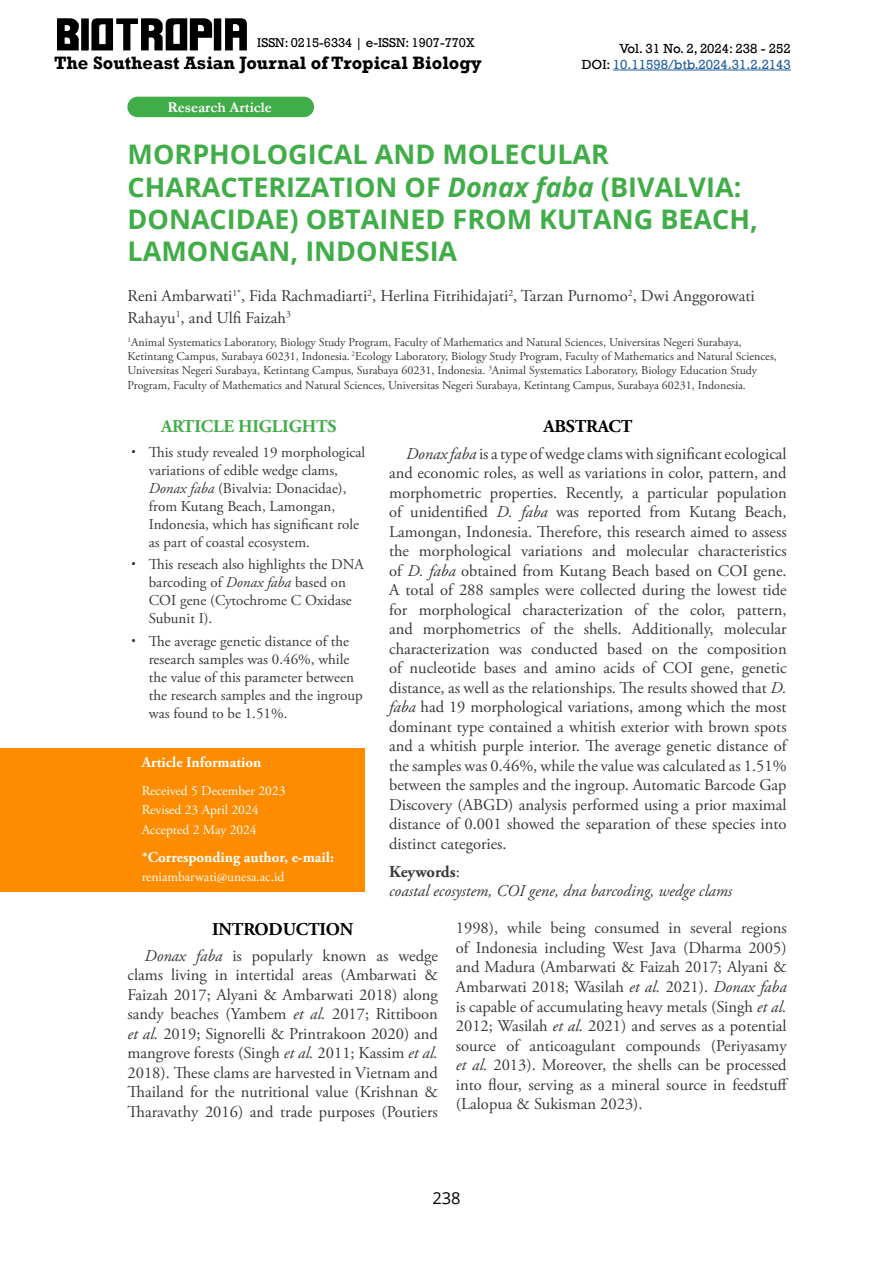
<style>
.page{position:relative;width:893px;height:1263px;background:#fff}
.page>*{position:absolute;margin:0;border:0;box-sizing:border-box;transform-origin:0 0}
.t1{font:700 27px/32.4px "Open Sans";color:#41ad49}
.t2{font:700 18.3px "Rockwell";color:#000}
.t3{font:700 18px "Adobe Garamond Pro";letter-spacing:-.01em;color:#000}
.t4{font:700 18px "Adobe Garamond Pro";letter-spacing:-.01em;color:#41ad49}
.t5{font:16.5px/19.5px "Adobe Garamond Pro";color:#3a3939;text-align:justify}
.t6{font:italic 16.5px/19.5px "Adobe Garamond Pro";color:#3a3939}
.t7{font:16.5px "Open Sans";color:#000}
.t8{font:15px/18px "Adobe Garamond Pro";color:#3a3939}
.t9{font:700 15px "Adobe Garamond Pro";color:#fff}
.t10{font:700 15px "Garamond";color:#fff}
.t11{font:13.5px/19.5px "Adobe Garamond Pro";color:#fff}
.t12{font:13.5px/16.2px "Rockwell";color:#000;text-align:right}
.t13{font:13.2px "Rockwell";color:#000}
.t14{font:12px/14.4px "Adobe Garamond Pro";color:#3a3939}
.s1{color:#215e9e}
.s2{font-style:italic}
.s3{font-family:"Roboto"}
.s4{font-weight:700;font-style:normal}
.s5{font-style:normal}
</style>
<div class="page">
<hr style="left:613px;top:70px;width:178px;height:1px;background:#215e9e">
<svg style="left:57px;top:18px;width:190px;height:33px"></svg>
<div style="left:0;top:748px;width:364px;height:144px;background:#fe8c00"></div>
<div style="left:127px;top:97px;width:187px;height:20px;background:#41ad49;border-radius:10px"></div>
<p class="t13" style="left:257px;top:35px;width:219px">ISSN: 0215-6334 | e-ISSN: 1907-770X</p>
<p class="t2" style="left:54px;top:52px;width:429px">The Southeast Asian Journal of Tropical Biology</p>
<p class="t10" style="left:167px;top:97px;width:106px">Research Article</p>
<p class="t12" style="left:582px;top:40px;width:211px">Vol. 31 No. 2, 2024: 238 - 252<br>DOI: <span class="s1">10.11598/btb.2024.31.2.2143</span></p>
<h1 class="t1" style="left:128px;top:137px;width:632px">MORPHOLOGICAL AND MOLECULAR CHARACTERIZATION OF <span class="s2">Donax faba</span> (BIVALVIA:<br>DONACIDAE) OBTAINED FROM KUTANG BEACH, LAMONGAN, INDONESIA</h1>
<p class="t5" style="left:128px;top:286px;width:629px;line-height:21.6px">Reni Ambarwati<sup>1*</sup>, Fida Rachmadiarti<sup>2</sup>, Herlina Fitrihidajati<sup>2</sup>, Tarzan Purnomo<sup>2</sup>, Dwi Anggorowati<br>Rahayu<sup>1</sup>, and Ulfi Faizah<sup>3</sup></p>
<p class="t14" style="left:128px;top:335px;width:651px"><sup>1</sup>Animal Systematics Laboratory, Biology Study Program, Faculty of Mathematics and Natural Sciences, Universitas Negeri Surabaya, Ketintang Campus, Surabaya 60231, Indonesia. <sup>2</sup>Ecology Laboratory, Biology Study Program, Faculty of Mathematics and Natural Sciences, Universitas Negeri Surabaya, Ketintang Campus, Surabaya 60231, Indonesia. <sup>3</sup>Animal Systematics Laboratory, Biology Education Study Program, Faculty of Mathematics and Natural Sciences, Universitas Negeri Surabaya, Ketintang Campus, Surabaya 60231, Indonesia.</p>
<p class="t4" style="left:161px;top:416px;width:177px">ARTICLE HIGLIGHTS</p>
<p class="t8" style="left:149px;top:444px;width:218px;text-indent:-18px"><span class="s3">•</span> This study revealed 19 morphological variations of edible wedge clams, <span class="s2">Donax faba</span> (Bivalvia: Donacidae), from Kutang Beach, Lamongan, Indonesia, which has significant role as part of coastal ecosystem.</p>
<p class="t8" style="left:149px;top:556px;width:217px;text-indent:-18px"><span class="s3">•</span> This reseach also highlights the DNA barcoding of <span class="s2">Donax faba</span> based on<br>COI gene (Cytochrome C Oxidase<br>Subunit I).</p>
<p class="t8" style="left:149px;top:632px;width:215px;text-indent:-18px"><span class="s3">•</span> The average genetic distance of the research samples was 0.46%, while the value of this parameter between the research samples and the ingroup was found to be 1.51%.</p>
<p class="t9" style="left:142px;top:753px;width:121px">Article Information</p>
<p class="t11" style="left:142px;top:781px;width:145px">Received 5 December 2023<br>Revised 23 April 2024<br>Accepted 2 May 2024</p>
<p class="t9" style="left:142px;top:848px;width:194px">*Corresponding author, e-mail:</p>
<p class="t11" style="left:142px;top:867px;width:144px">reniambarwati@unesa.ac.id</p>
<p class="t3" style="left:543px;top:416px;width:90px">ABSTRACT</p>
<p class="t5" style="left:389px;top:444px;width:399px;text-indent:17px"><span class="s2">Donax faba</span> is a type of wedge clams with significant ecological and economic roles, as well as variations in color, pattern, and morphometric properties. Recently, a particular population of unidentified <span class="s2">D. faba</span> was reported from Kutang Beach, Lamongan, Indonesia. Therefore, this research aimed to assess the morphological variations and molecular characteristics of <span class="s2">D. faba</span> obtained from Kutang Beach based on COI gene.<br>A total of 288 samples were collected during the lowest tide for morphological characterization of the color, pattern, and morphometrics of the shells. Additionally, molecular characterization was conducted based on the composition of nucleotide bases and amino acids of COI gene, genetic distance, as well as the relationships. The results showed that <span class="s2">D. faba</span> had 19 morphological variations, among which the most dominant type contained a whitish exterior with brown spots and a whitish purple interior. The average genetic distance of the samples was 0.46%, while the value was calculated as 1.51% between the samples and the ingroup. Automatic Barcode Gap Discovery (ABGD) analysis performed using a prior maximal distance of 0.001 showed the separation of these species into distinct categories.</p>
<p class="t6" style="left:389px;top:862px;width:345px"><span class="s4">Keywords</span><span class="s5">:<br></span>coastal ecosystem, COI gene, dna barcoding, wedge clams</p>
<p class="t3" style="left:212px;top:918px;width:143px">INTRODUCTION</p>
<p class="t5" style="left:128px;top:946px;width:312px;text-indent:17px"><span class="s2">Donax faba</span> is popularly known as wedge clams living in intertidal areas (Ambarwati &amp; Faizah 2017; Alyani &amp; Ambarwati 2018) along sandy beaches (Yambem <span class="s2">et al.</span> 2017; Rittiboon <span class="s2">et al.</span> 2019; Signorelli &amp; Printrakoon 2020) and mangrove forests (Singh <span class="s2">et al.</span> 2011; Kassim <span class="s2">et al.<br></span>2018). These clams are harvested in Vietnam and Thailand for the nutritional value (Krishnan &amp; Tharavathy 2016) and trade purposes (Poutiers</p>
<p class="t5" style="left:456px;top:919px;width:334px">1998), while being consumed in several regions of Indonesia including West Java (Dharma 2005) and Madura (Ambarwati &amp; Faizah 2017; Alyani &amp; Ambarwati 2018; Wasilah <span class="s2">et al.</span> 2021). <span class="s2">Donax faba </span>is capable of accumulating heavy metals (Singh <span class="s2">et al.<br></span>2012; Wasilah <span class="s2">et al.</span> 2021) and serves as a potential source of anticoagulant compounds (Periyasamy <span class="s2">et al.</span> 2013). Moreover, the shells can be processed into flour, serving as a mineral source in feedstuff (Lalopua &amp; Sukisman 2023).</p>
<p class="t7" style="left:432px;top:1187px;width:30px">238</p>
</div>
